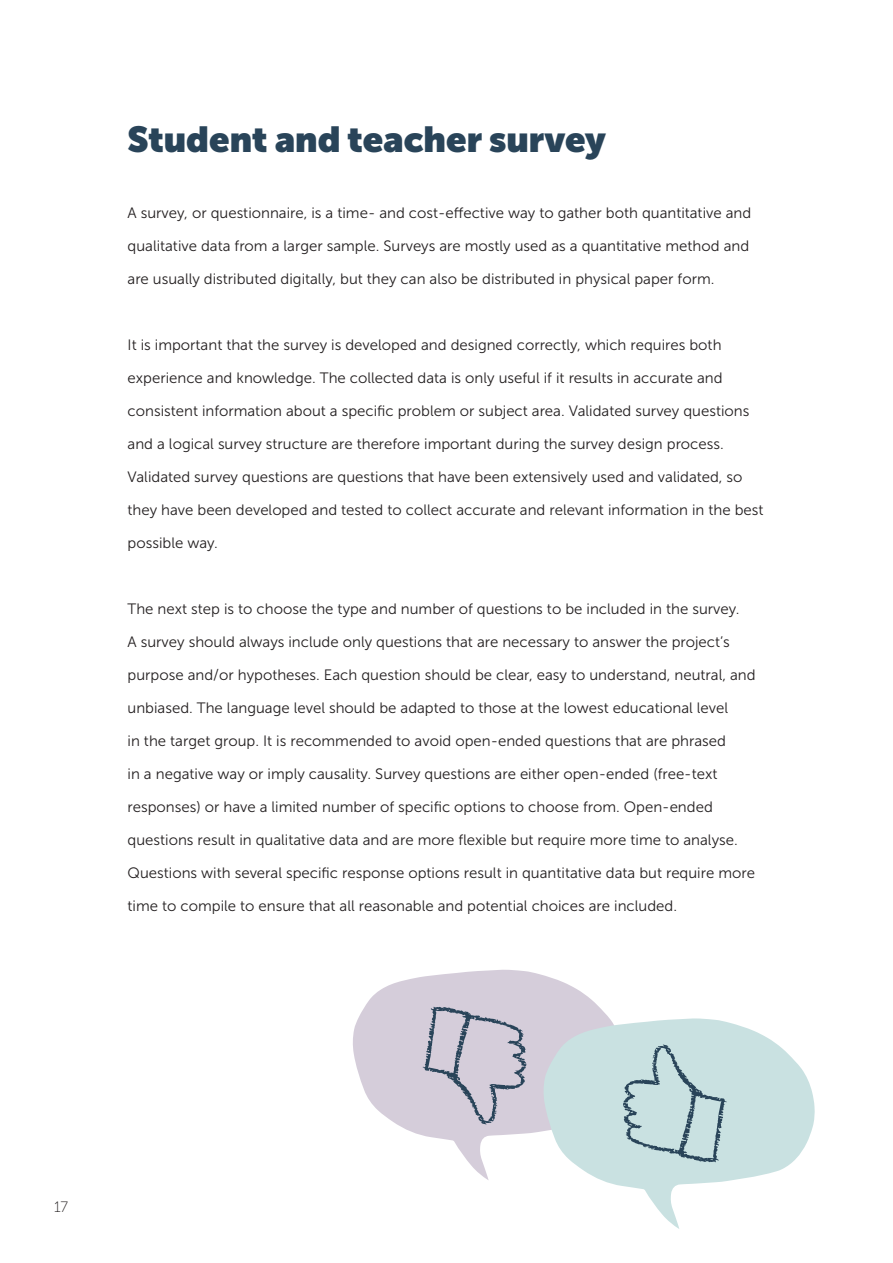
<style>
.page{position:relative;width:893px;height:1263px;background:#fff}
.page>*{position:absolute;margin:0;border:0;box-sizing:border-box;transform-origin:0 0}
.t1{font:900 36px "Museo Sans Display";color:#294459}
.t2{font:15px/33px "Museo Sans 300";color:#231f20}
.t3{font:15px "Museo Sans 100";color:#231f20}
</style>
<div class="page">
<svg style="left:353px;top:969px;width:256px;height:211px;fill:#d5cdda"></svg>
<svg style="left:543px;top:1018px;width:272px;height:211px;fill:#c9e1e1"></svg>
<svg style="left:623px;top:1044px;width:104px;height:118px;background:#b4cdcf"></svg>
<svg style="left:423px;top:1007px;width:103px;height:117px;background:#bebbc9"></svg>
<p class="t1" style="left:128px;top:118px;width:480px">Student and teacher survey</p>
<p class="t2" style="left:128px;top:196px;width:625px">A survey, or questionnaire, is a time- and cost-effective way to gather both quantitative and</p>
<p class="t2" style="left:128px;top:229px;width:623px">qualitative data from a larger sample. Surveys are mostly used as a quantitative method and</p>
<p class="t2" style="left:128px;top:262px;width:588px">are usually distributed digitally, but they can also be distributed in physical paper form.</p>
<p class="t2" style="left:128px;top:328px;width:595px">It is important that the survey is developed and designed correctly, which requires both</p>
<p class="t2" style="left:128px;top:361px;width:596px">experience and knowledge. The collected data is only useful if it results in accurate and</p>
<p class="t2" style="left:128px;top:394px;width:623px">consistent information about a specific problem or subject area. Validated survey questions</p>
<p class="t2" style="left:128px;top:427px;width:598px">and a logical survey structure are therefore important during the survey design process.</p>
<p class="t2" style="left:128px;top:460px;width:637px">Validated survey questions are questions that have been extensively used and validated, so they have been developed and tested to collect accurate and relevant information in the best</p>
<p class="t2" style="left:128px;top:526px;width:92px">possible way.</p>
<p class="t2" style="left:128px;top:592px;width:613px">The next step is to choose the type and number of questions to be included in the survey.</p>
<p class="t2" style="left:128px;top:625px;width:604px">A survey should always include only questions that are necessary to answer the project’s</p>
<p class="t2" style="left:128px;top:658px;width:630px">purpose and/or hypotheses. Each question should be clear, easy to understand, neutral, and</p>
<p class="t2" style="left:128px;top:691px;width:602px">unbiased. The language level should be adapted to those at the lowest educational level</p>
<p class="t2" style="left:128px;top:724px;width:600px">in the target group. It is recommended to avoid open-ended questions that are phrased</p>
<p class="t2" style="left:128px;top:757px;width:591px">in a negative way or imply causality. Survey questions are either open-ended (free-text</p>
<p class="t2" style="left:128px;top:790px;width:587px">responses) or have a limited number of specific options to choose from. Open-ended</p>
<p class="t2" style="left:128px;top:823px;width:612px">questions result in qualitative data and are more flexible but require more time to analyse.</p>
<p class="t2" style="left:128px;top:856px;width:629px">Questions with several specific response options result in quantitative data but require more</p>
<p class="t2" style="left:128px;top:889px;width:551px">time to compile to ensure that all reasonable and potential choices are included.</p>
<p class="t3" style="left:54px;top:1199px;width:16px">17</p>
</div>
